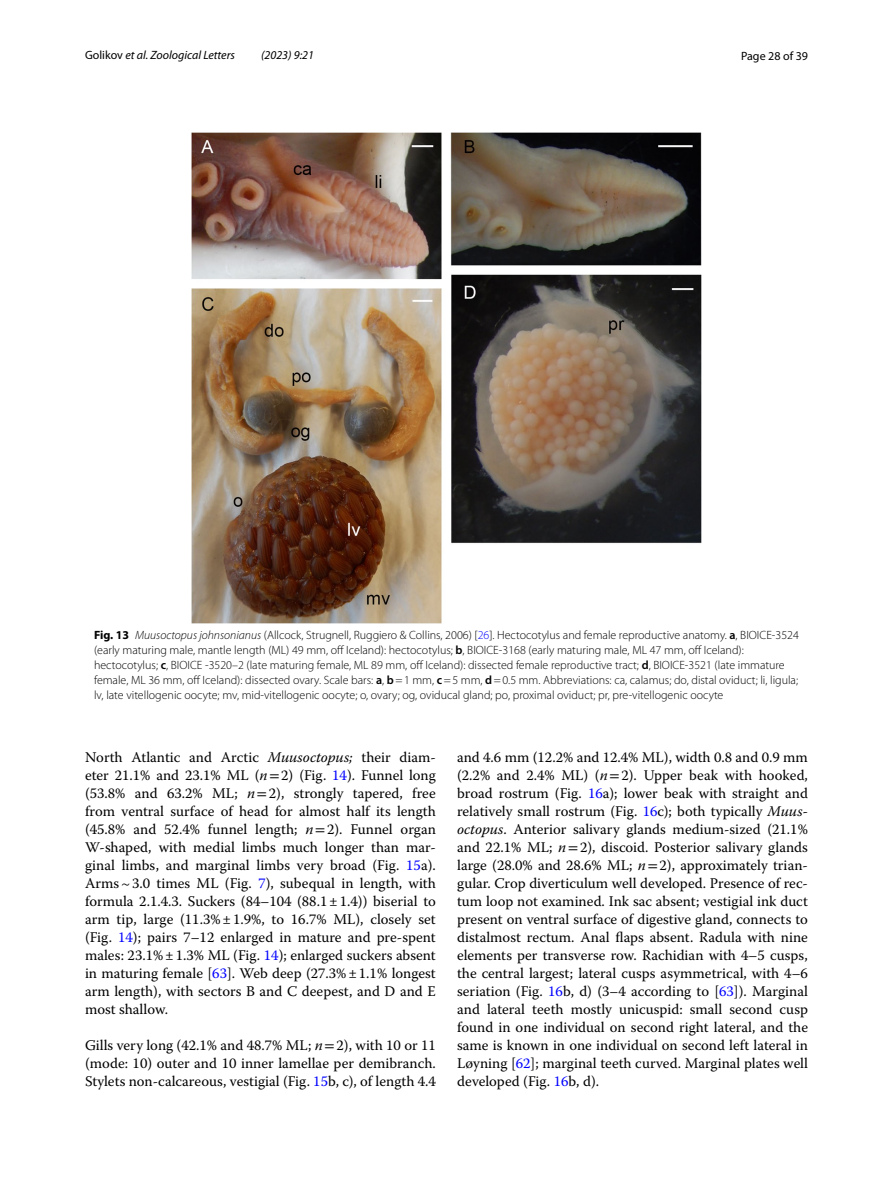
<style>
.page{position:relative;width:893px;height:1187px;background:#fff}
.page>*{position:absolute;margin:0;border:0;box-sizing:border-box;transform-origin:0 0}
.t1{font:14.7px/18px "Warnock Pro";color:#000;text-align:justify}
.t2{font:300 12px/15px "Myriad Pro";color:#000}
.t3{font:italic 12px "Myriad Pro";color:#000}
.t4{font:12px "Myriad Pro";color:#000}
.s1{font-style:normal}
.s2{font-weight:700}
.s3{font-style:italic}
.s4{color:#00f}
.s5{font-weight:600}
.s6{font-family:"STIX"}
</style>
<div class="page">
<img style="left:191px;top:133px;width:511px;height:490px">
<p class="t3" style="left:85px;top:48px;width:151px"><span class="s1">Golikov</span> et al. Zoological Letters</p>
<p class="t3" style="left:261px;top:48px;width:54px">(2023) 9:21</p>
<p class="t4" style="left:741px;top:48px;width:68px">Page 28 of 39</p>
<p class="t2" style="left:94px;top:627px;width:706px"><span class="s2">Fig. 13</span> <span class="s3">Muusoctopus johnsonianus</span> (Allcock, Strugnell, Ruggiero &amp; Collins, 2006) [<span class="s4">26</span>]. Hectocotylus and female reproductive anatomy. <span class="s5">a</span>, BIOICE-3524 (early maturing male, mantle length (ML) 49 mm, off Iceland): hectocotylus; <span class="s5">b</span>, BIOICE-3168 (early maturing male, ML 47 mm, off Iceland): hectocotylus; <span class="s5">c</span>, BIOICE -3520–2 (late maturing female, ML 89 mm, off Iceland): dissected female reproductive tract; <span class="s5">d</span>, BIOICE-3521 (late immature female, ML 36 mm, off Iceland): dissected ovary. Scale bars: <span class="s5">a</span>, <span class="s5">b</span>=1 mm, <span class="s5">c</span>=5 mm, <span class="s5">d</span>=0.5 mm. Abbreviations: ca, calamus; do, distal oviduct; li, ligula; lv, late vitellogenic oocyte; mv, mid-vitellogenic oocyte; o, ovary; og, oviducal gland; po, proximal oviduct; pr, pre-vitellogenic oocyte</p>
<p class="t1" style="left:85px;top:747px;width:352px">North Atlantic and Arctic <span class="s3">Muusoctopus;</span> their diam&shy;eter 21.1% and 23.1% ML (<span class="s3">n</span><span class="s6">=</span>2) (Fig. <span class="s4">14</span>). Funnel long (53.8% and 63.2% ML; <span class="s3">n</span><span class="s6">=</span>2), strongly tapered, free from ventral surface of head for almost half its length (45.8% and 52.4% funnel length; <span class="s3">n</span><span class="s6">=</span>2). Funnel organ W-shaped, with medial limbs much longer than mar&shy;ginal limbs, and marginal limbs very broad (Fig. <span class="s4">15</span>a).<br>Arms~3.0 times ML (Fig. <span class="s4">7</span>), subequal in length, with formula 2.1.4.3. Suckers (84–104 (88.1±1.4)) biserial to arm tip, large (11.3%±1.9%, to 16.7% ML), closely set (Fig. <span class="s4">14</span>); pairs 7–12 enlarged in mature and pre-spent males: 23.1%±1.3% ML (Fig. <span class="s4">14</span>); enlarged suckers absent in maturing female [<span class="s4">63</span>]. Web deep (27.3%±1.1% longest arm length), with sectors B and C deepest, and D and E most shallow.</p>
<p class="t1" style="left:85px;top:1036px;width:352px">Gills very long (42.1% and 48.7% ML; <span class="s3">n</span><span class="s6">=</span>2), with 10 or 11 (mode: 10) outer and 10 inner lamellae per demibranch.<br>Stylets non-calcareous, vestigial (Fig. <span class="s4">15</span>b, c), of length 4.4</p>
<p class="t1" style="left:457px;top:747px;width:352px">and 4.6 mm (12.2% and 12.4% ML), width 0.8 and 0.9 mm (2.2% and 2.4% ML) (<span class="s3">n</span><span class="s6">=</span>2). Upper beak with hooked, broad rostrum (Fig. <span class="s4">16</span>a); lower beak with straight and relatively small rostrum (Fig. <span class="s4">16</span>c); both typically <span class="s3">Muus&shy;octopus</span>. Anterior salivary glands medium-sized (21.1% and 22.1% ML; <span class="s3">n</span><span class="s6">=</span>2), discoid. Posterior salivary glands large (28.0% and 28.6% ML; <span class="s3">n</span><span class="s6">=</span>2), approximately trian&shy;gular. Crop diverticulum well developed. Presence of rec&shy;tum loop not examined. Ink sac absent; vestigial ink duct present on ventral surface of digestive gland, connects to distalmost rectum. Anal flaps absent. Radula with nine elements per transverse row. Rachidian with 4–5 cusps, the central largest; lateral cusps asymmetrical, with 4–6 seriation (Fig. <span class="s4">16</span>b, d) (3–4 according to [<span class="s4">63</span>]). Marginal and lateral teeth mostly unicuspid: small second cusp found in one individual on second right lateral, and the same is known in one individual on second left lateral in Løyning [<span class="s4">62</span>]; marginal teeth curved. Marginal plates well developed (Fig. <span class="s4">16</span>b, d).</p>
</div>
